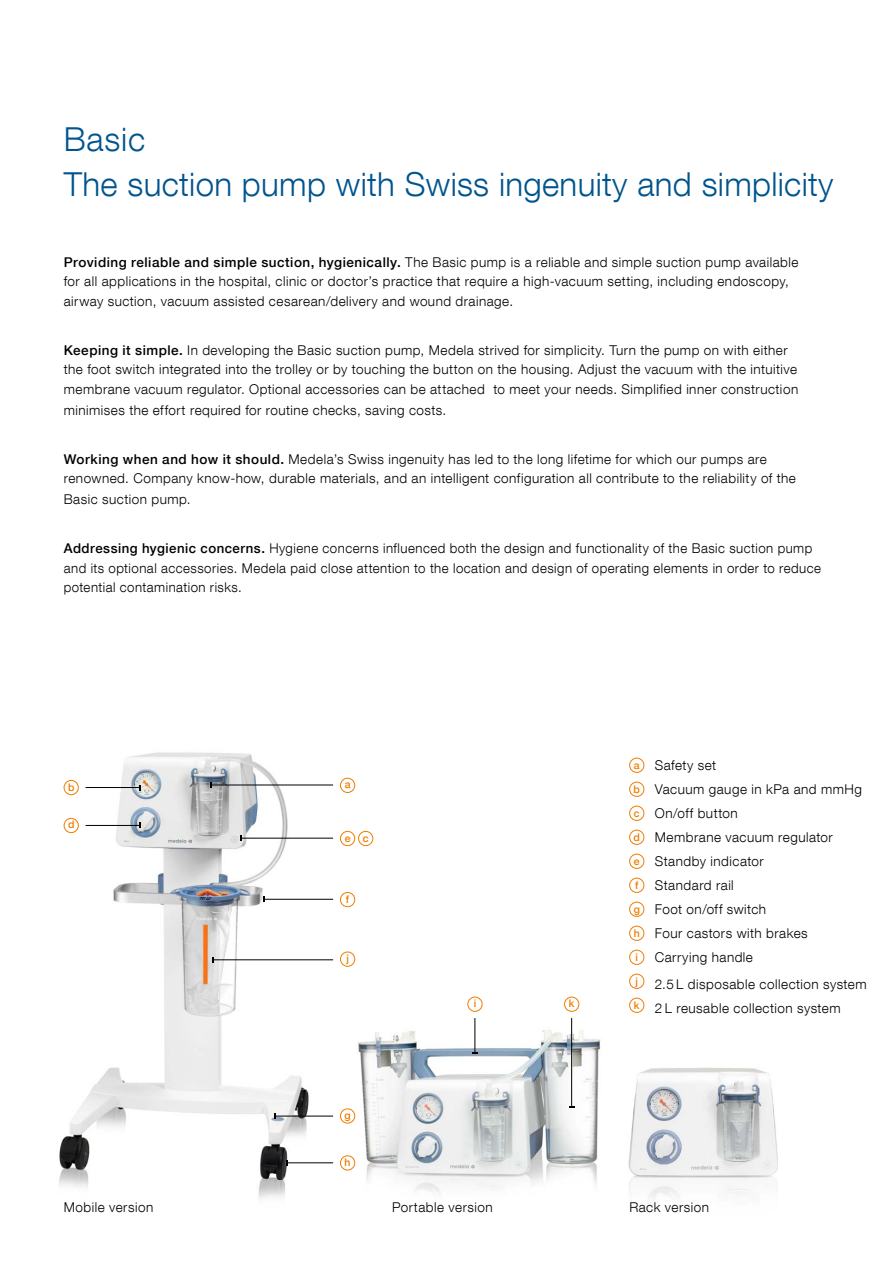
<style>
.page{position:relative;width:893px;height:1263px;background:#fff}
.page>*{position:absolute;margin:0;border:0;box-sizing:border-box;transform-origin:0 0}
.t1{font:300 33px/45px "Helvetica Neue LT Com";letter-spacing:.01em;color:#00548e}
.t2{font:300 13.5px/24px "Helvetica Neue LT Com";letter-spacing:.035em;color:#000}
.t3{font:500 10.5px "Helvetica Neue LT Com";color:#ef7c00}
.s1{font-weight:500}
.s2{font-weight:500;font-size:10.5px;color:#ef7c00}
</style>
<div class="page">
<img style="left:352px;top:1020px;width:249px;height:173px">
<img style="left:59px;top:752px;width:271px;height:447px">
<img style="left:628px;top:1067px;width:150px;height:135px">
<hr style="left:475px;top:1018px;width:1px;height:34px;background:#000">
<hr style="left:571px;top:1018px;width:1px;height:88px;background:#000">
<div style="left:468px;top:997px;width:14px;height:15px;border:1px solid #ef7c00;border-radius:50%"></div>
<div style="left:564px;top:997px;width:15px;height:15px;border:1px solid #ef7c00;border-radius:50%"></div>
<div style="left:629px;top:758px;width:15px;height:15px;border:1px solid #ef7c00;border-radius:50%"></div>
<div style="left:629px;top:782px;width:15px;height:15px;border:1px solid #ef7c00;border-radius:50%"></div>
<div style="left:629px;top:806px;width:15px;height:15px;border:1px solid #ef7c00;border-radius:50%"></div>
<div style="left:629px;top:830px;width:15px;height:15px;border:1px solid #ef7c00;border-radius:50%"></div>
<div style="left:629px;top:854px;width:15px;height:15px;border:1px solid #ef7c00;border-radius:50%"></div>
<div style="left:629px;top:878px;width:15px;height:15px;border:1px solid #ef7c00;border-radius:50%"></div>
<div style="left:629px;top:902px;width:15px;height:15px;border:1px solid #ef7c00;border-radius:50%"></div>
<div style="left:629px;top:926px;width:15px;height:15px;border:1px solid #ef7c00;border-radius:50%"></div>
<div style="left:629px;top:950px;width:15px;height:15px;border:1px solid #ef7c00;border-radius:50%"></div>
<div style="left:629px;top:974px;width:15px;height:15px;border:1px solid #ef7c00;border-radius:50%"></div>
<div style="left:629px;top:998px;width:15px;height:15px;border:1px solid #ef7c00;border-radius:50%"></div>
<hr style="left:86px;top:787px;width:54px;height:1px;background:#000">
<hr style="left:86px;top:825px;width:54px;height:1px;background:#000">
<hr style="left:211px;top:785px;width:122px;height:1px;background:#000">
<hr style="left:276px;top:1116px;width:57px;height:1px;background:#000">
<hr style="left:287px;top:1162px;width:46px;height:1px;background:#000">
<hr style="left:264px;top:899px;width:69px;height:1px;background:#000">
<div style="left:64px;top:780px;width:15px;height:15px;border:1px solid #ef7c00;border-radius:50%"></div>
<div style="left:64px;top:818px;width:15px;height:15px;border:1px solid #ef7c00;border-radius:50%"></div>
<div style="left:340px;top:778px;width:15px;height:15px;border:1px solid #ef7c00;border-radius:50%"></div>
<div style="left:340px;top:1155px;width:15px;height:15px;border:1px solid #ef7c00;border-radius:50%"></div>
<div style="left:340px;top:892px;width:15px;height:15px;border:1px solid #ef7c00;border-radius:50%"></div>
<div style="left:340px;top:952px;width:15px;height:14px;border:1px solid #ef7c00;border-radius:50%"></div>
<div style="left:340px;top:1108px;width:15px;height:15px;border:1px solid #ef7c00;border-radius:50%"></div>
<hr style="left:241px;top:838px;width:92px;height:1px;background:#000">
<div style="left:340px;top:831px;width:15px;height:15px;border:1px solid #ef7c00;border-radius:50%"></div>
<div style="left:358px;top:831px;width:15px;height:15px;border:1px solid #ef7c00;border-radius:50%"></div>
<hr style="left:213px;top:959px;width:120px;height:1px;background:#000">
<h1 class="t1" style="left:64px;top:116px;width:771px">Basic<br>The suction pump with Swiss ingenuity and simplicity</h1>
<p class="t2" style="left:64px;top:252px;width:736px;line-height:19.5px"><span class="s1">Providing reliable and simple suction, hygienically.</span> The Basic pump is a reliable and simple suction pump available for all applications in the hospital, clinic or doctor’s practice that require a high-vacuum setting, including endoscopy, airway suction, vacuum assisted cesarean/delivery and wound drainage.</p>
<p class="t2" style="left:64px;top:340px;width:736px;line-height:19.5px"><span class="s1">Keeping it simple.</span> In developing the Basic suction pump, Medela strived for simplicity. Turn the pump on with either the foot switch integrated into the trolley or by touching the button on the housing. Adjust the vacuum with the intuitive membrane vacuum regulator. Optional accessories can be attached to meet your needs. Simplified inner construction</p>
<p class="t2" style="left:64px;top:398px;width:384px">minimises the effort required for routine checks, saving costs.</p>
<p class="t2" style="left:64px;top:449px;width:734px;line-height:19.5px"><span class="s1">Working when and how it should.</span> Medela’s Swiss ingenuity has led to the long lifetime for which our pumps are renowned. Company know-how, durable materials, and an intelligent configuration all contribute to the reliability of the</p>
<p class="t2" style="left:64px;top:487px;width:128px">Basic suction pump.</p>
<p class="t2" style="left:64px;top:538px;width:759px;line-height:19.5px"><span class="s1">Addressing hygienic concerns.</span> Hygiene concerns influenced both the design and functionality of the Basic suction pump and its optional accessories. Medela paid close attention to the location and design of operating elements in order to reduce potential contamination risks.</p>
<p class="t3" style="left:68px;top:780px;width:8px">b</p>
<p class="t3" style="left:68px;top:818px;width:8px">d</p>
<p class="t2" style="left:64px;top:1195px;width:91px">Mobile version</p>
<p class="t3" style="left:345px;top:778px;width:7px">a</p>
<p class="t3" style="left:345px;top:831px;width:25px">e c</p>
<p class="t3" style="left:346px;top:892px;width:5px">f</p>
<p class="t3" style="left:346px;top:952px;width:4px">j</p>
<p class="t3" style="left:474px;top:997px;width:4px">i</p>
<p class="t3" style="left:569px;top:997px;width:7px">k</p>
<p class="t3" style="left:344px;top:1109px;width:8px">g</p>
<p class="t3" style="left:345px;top:1156px;width:8px">h</p>
<p class="t2" style="left:392px;top:1195px;width:102px">Portable version</p>
<p class="t2" style="left:634px;top:753px;width:230px"><span class="s2">a</span> Safety set<br><span class="s2">b</span> Vacuum gauge in kPa and mmHg <span class="s2">c</span> On/off button<br><span class="s2">d</span> Membrane vacuum regulator<br><span class="s2">e</span> Standby indicator<br><span class="s2">f</span> Standard rail<br><span class="s2">g</span> Foot on/off switch<br><span class="s2">h</span> Four castors with brakes<br><span class="s2">i</span> Carrying handle</p>
<p class="t2" style="left:634px;top:972px;width:234px"><sup>j</sup> 2.5 L disposable collection system <sup>k</sup> 2 L reusable collection system</p>
<p class="t2" style="left:629px;top:1195px;width:81px">Rack version</p>
</div>
